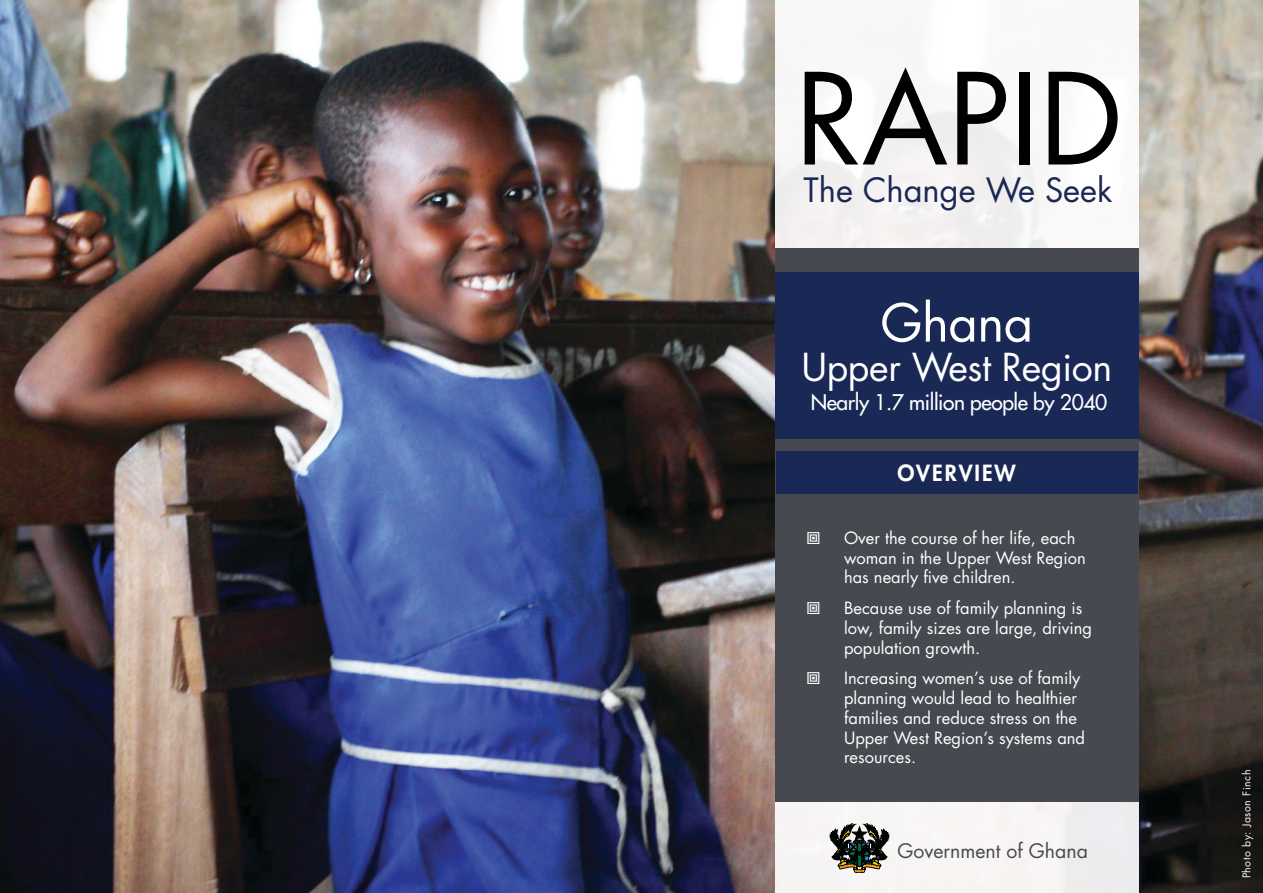
<style>
.page{position:relative;width:1263px;height:893px;background:#fff}
.page>*{position:absolute;margin:0;border:0;box-sizing:border-box;transform-origin:0 0}
.t1{font:123px "Futura Std";color:#000003}
.t2{font:51px "Futura Std";letter-spacing:-.01em;color:#fff}
.t3{font:37.5px "Futura Std";letter-spacing:-.01em;color:#fff}
.t4{font:32.7px "Futura Std";color:#1a2855}
.t5{font:800 21.75px "Futura Std";letter-spacing:.09em;color:#fff}
.t6{font:500 21px "Futura Std";letter-spacing:-.02em;color:#fff}
.sub_heading{font:19.5px "Futura Std";color:#474950}
.Front_Bullet_Text{font:16.5px/19.8px "Futura Std";color:#fff}
.t7{font:10.5px "Futura Std";letter-spacing:.05em;color:#fff}
</style>
<div class="page">
<img style="left:0;top:0;width:1263px;height:893px">
<div style="left:775px;top:0;width:363px;height:893px;background:#f8f7f6"></div>
<div style="left:775px;top:248px;width:363px;height:554px;background:#474950"></div>
<div style="left:775px;top:272px;width:363px;height:167px;background:#1a2855"></div>
<div style="left:776px;top:451px;width:362px;height:42px;background:#1a2855"></div>
<svg style="left:830px;top:824px;width:59px;height:49px"></svg>
<p class="t1" style="left:795px;top:41px;width:329px">RAPID</p>
<p class="t4" style="left:803px;top:169px;width:310px">The Change We Seek</p>
<p class="t2" style="left:881px;top:290px;width:154px">Ghana</p>
<p class="t3" style="left:801px;top:343px;width:312px">Upper West Region</p>
<p class="t6" style="left:811px;top:389px;width:298px">Nearly 1.7 million people by 2040</p>
<p class="t5" style="left:897px;top:459px;width:120px">OVERVIEW</p>
<p class="Front_Bullet_Text" style="left:844px;top:528px;width:243px">Over the course of her life, each woman in the Upper West Region has nearly five children.</p>
<p class="Front_Bullet_Text" style="left:844px;top:598px;width:249px">Because use of family planning is low, family sizes are large, driving population growth.</p>
<p class="Front_Bullet_Text" style="left:844px;top:668px;width:243px">Increasing women’s use of family planning would lead to healthier families and reduce stress on the<br>Upper West Region’s systems and resources.</p>
<p class="sub_heading" style="left:897px;top:838px;width:192px">Government of Ghana</p>
<p class="t7" style="left:1240px;top:878px;width:110px;rotate:-90deg">Photo by: Jason Finch</p>
</div>
